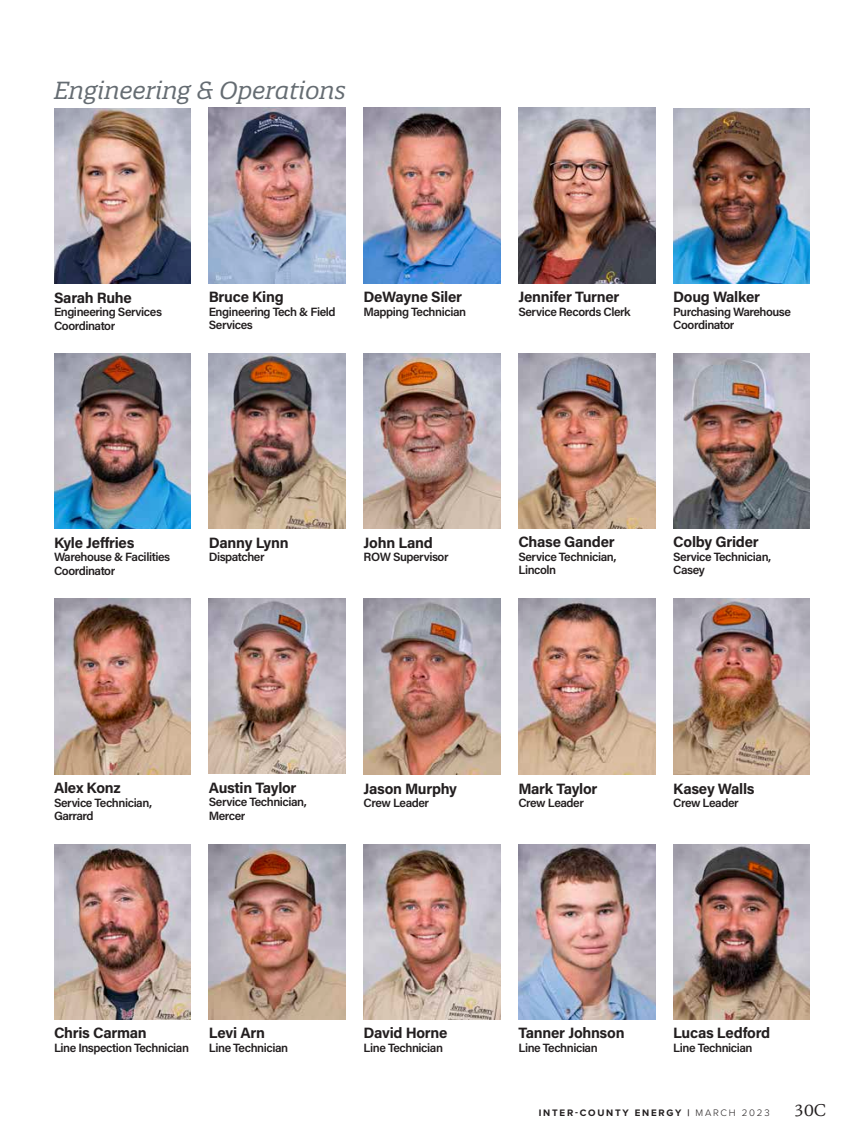
<style>
.page{position:relative;width:864px;height:1134px;background:#fff}
.page>*{position:absolute;margin:0;border:0;box-sizing:border-box;transform-origin:0 0}
.t1{font:italic 24px "Quatro Slab";color:#656c72}
.t2{font:18px "Ashbury";color:#231f20}
.t3{font:700 15px "Acumin Pro";letter-spacing:-.015em;color:#231f20}
.t4{font:600 12px/13.5px "Acumin Pro";letter-spacing:-.035em;color:#231f20}
.t5{font:700 9.75px "Proxima Nova";letter-spacing:.18em;color:#231f20}
.s1{font-weight:300}
</style>
<div class="page">
<img style="left:673px;top:108px;width:137px;height:176px">
<img style="left:54px;top:108px;width:137px;height:176px">
<img style="left:209px;top:108px;width:137px;height:175px">
<img style="left:364px;top:108px;width:136px;height:175px">
<img style="left:518px;top:108px;width:137px;height:175px">
<img style="left:54px;top:353px;width:137px;height:176px">
<img style="left:209px;top:353px;width:137px;height:176px">
<img style="left:518px;top:599px;width:137px;height:175px">
<img style="left:364px;top:599px;width:136px;height:175px">
<img style="left:673px;top:599px;width:137px;height:175px">
<img style="left:54px;top:844px;width:137px;height:176px">
<img style="left:209px;top:844px;width:137px;height:176px">
<img style="left:518px;top:353px;width:137px;height:176px">
<img style="left:673px;top:353px;width:137px;height:176px">
<img style="left:364px;top:844px;width:136px;height:176px">
<img style="left:518px;top:844px;width:137px;height:176px">
<img style="left:54px;top:599px;width:137px;height:175px">
<img style="left:364px;top:353px;width:136px;height:176px">
<img style="left:673px;top:844px;width:137px;height:176px">
<img style="left:209px;top:598px;width:137px;height:176px">
<h1 class="t1" style="left:54px;top:76px;width:294px">Engineering &amp; Operations</h1>
<p class="t3" style="left:54px;top:287px;width:79px">Sarah Ruhe</p>
<p class="t4" style="left:54px;top:305px;width:110px">Engineering Services<br>Coordinator</p>
<p class="t3" style="left:209px;top:287px;width:76px">Bruce King</p>
<p class="t4" style="left:209px;top:304px;width:128px">Engineering Tech &amp; Field<br>Services</p>
<p class="t3" style="left:364px;top:287px;width:100px">DeWayne Siler</p>
<p class="t4" style="left:364px;top:304px;width:104px">Mapping Technician</p>
<p class="t3" style="left:518px;top:287px;width:103px">Jennifer Turner</p>
<p class="t4" style="left:518px;top:304px;width:114px">Service Records Clerk</p>
<p class="t3" style="left:673px;top:287px;width:88px">Doug Walker</p>
<p class="t4" style="left:673px;top:304px;width:119px">Purchasing Warehouse<br>Coordinator</p>
<p class="t3" style="left:54px;top:532px;width:82px">Kyle Jeffries</p>
<p class="t4" style="left:54px;top:550px;width:118px">Warehouse &amp; Facilities<br>Coordinator</p>
<p class="t3" style="left:209px;top:532px;width:81px">Danny Lynn</p>
<p class="t4" style="left:209px;top:550px;width:57px">Dispatcher</p>
<p class="t3" style="left:364px;top:532px;width:71px">John Land</p>
<p class="t4" style="left:364px;top:550px;width:86px">ROW Supervisor</p>
<p class="t3" style="left:518px;top:532px;width:98px">Chase Gander</p>
<p class="t4" style="left:518px;top:549px;width:100px">Service Technician,<br>Lincoln</p>
<p class="t3" style="left:673px;top:532px;width:87px">Colby Grider</p>
<p class="t4" style="left:673px;top:549px;width:100px">Service Technician,<br>Casey</p>
<p class="t3" style="left:54px;top:777px;width:68px">Alex Konz</p>
<p class="t4" style="left:54px;top:795px;width:100px">Service Technician,<br>Garrard</p>
<p class="t3" style="left:209px;top:777px;width:89px">Austin Taylor</p>
<p class="t4" style="left:209px;top:795px;width:100px">Service Technician,<br>Mercer</p>
<p class="t3" style="left:364px;top:778px;width:95px">Jason Murphy</p>
<p class="t4" style="left:364px;top:796px;width:67px">Crew Leader</p>
<p class="t3" style="left:518px;top:778px;width:81px">Mark Taylor</p>
<p class="t4" style="left:518px;top:796px;width:67px">Crew Leader</p>
<p class="t3" style="left:673px;top:778px;width:83px">Kasey Walls</p>
<p class="t4" style="left:673px;top:796px;width:67px">Crew Leader</p>
<p class="t3" style="left:54px;top:1022px;width:94px">Chris Carman</p>
<p class="t4" style="left:54px;top:1040px;width:137px">Line Inspection Technician</p>
<p class="t3" style="left:209px;top:1022px;width:58px">Levi Arn</p>
<p class="t4" style="left:209px;top:1040px;width:81px">Line Technician</p>
<p class="t3" style="left:364px;top:1022px;width:85px">David Horne</p>
<p class="t4" style="left:364px;top:1040px;width:81px">Line Technician</p>
<p class="t3" style="left:518px;top:1022px;width:108px">Tanner Johnson</p>
<p class="t4" style="left:518px;top:1040px;width:81px">Line Technician</p>
<p class="t3" style="left:673px;top:1022px;width:99px">Lucas Ledford</p>
<p class="t4" style="left:673px;top:1040px;width:81px">Line Technician</p>
<p class="t5" style="left:539px;top:1106px;width:232px">INTER-COUNTY ENERGY | <span class="s1">MARCH 2023</span></p>
<h2 class="t2" style="left:794px;top:1099px;width:34px">30C</h2>
</div>
